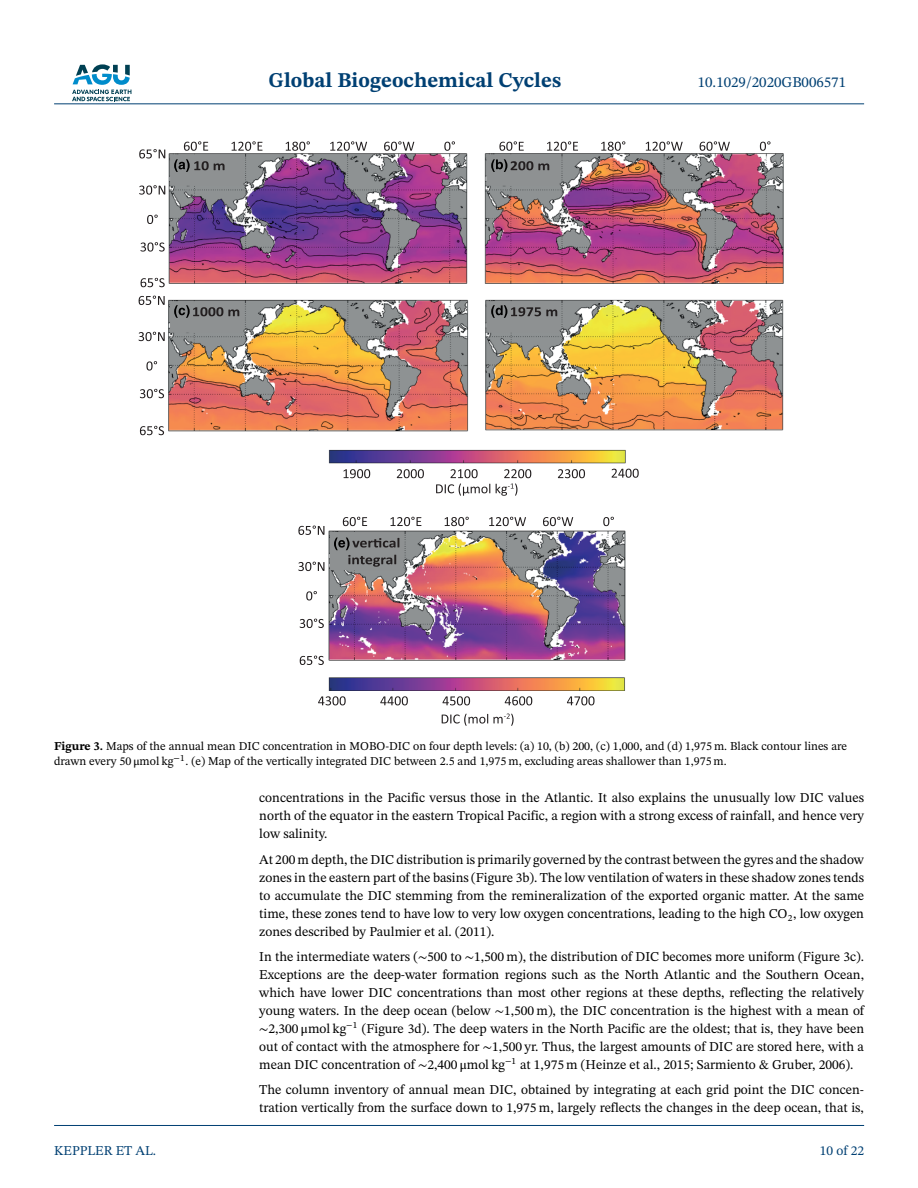
<style>
.page{position:relative;width:918px;height:1188px;background:#fff}
.page>*{position:absolute;margin:0;border:0;box-sizing:border-box;transform-origin:0 0}
.t1{font:700 21px "STIX Two Text";color:#004073}
.t2{font:15px "STIX Two Text";color:#004073}
.t3{font:13.5px/18px "STIX Two Text";color:#000;text-align:justify}
.t4{font:13.5px "STIX Two Text";color:#004073}
.t5{font:12px/15px "STIX Two Text";color:#000}
.s1{font-weight:700}
.s2{font-family:"STIX Math"}
</style>
<div class="page">
<svg style="left:72px;top:64px;width:59px;height:37px"></svg>
<hr style="left:54px;top:103px;width:810px;height:1px;background:#004073">
<img style="left:169px;top:153px;width:615px;height:537px">
<svg style="left:442px;top:714px;width:72px;height:12px"></svg>
<svg style="left:184px;top:141px;width:24px;height:10px"></svg>
<svg style="left:232px;top:141px;width:31px;height:10px"></svg>
<svg style="left:286px;top:141px;width:24px;height:10px"></svg>
<svg style="left:330px;top:141px;width:37px;height:10px"></svg>
<svg style="left:384px;top:141px;width:30px;height:10px"></svg>
<svg style="left:444px;top:141px;width:11px;height:10px"></svg>
<svg style="left:499px;top:141px;width:25px;height:10px"></svg>
<svg style="left:547px;top:141px;width:31px;height:10px"></svg>
<svg style="left:601px;top:141px;width:24px;height:10px"></svg>
<svg style="left:646px;top:141px;width:37px;height:10px"></svg>
<svg style="left:700px;top:141px;width:30px;height:10px"></svg>
<svg style="left:760px;top:141px;width:11px;height:10px"></svg>
<svg style="left:343px;top:517px;width:24px;height:9px"></svg>
<svg style="left:390px;top:517px;width:31px;height:9px"></svg>
<svg style="left:445px;top:517px;width:24px;height:9px"></svg>
<svg style="left:489px;top:517px;width:37px;height:9px"></svg>
<svg style="left:543px;top:517px;width:30px;height:9px"></svg>
<svg style="left:603px;top:517px;width:11px;height:9px"></svg>
<svg style="left:139px;top:149px;width:26px;height:10px"></svg>
<svg style="left:141px;top:278px;width:24px;height:9px"></svg>
<svg style="left:141px;top:242px;width:24px;height:10px"></svg>
<svg style="left:147px;top:215px;width:11px;height:9px"></svg>
<svg style="left:139px;top:185px;width:26px;height:10px"></svg>
<svg style="left:139px;top:296px;width:26px;height:9px"></svg>
<svg style="left:140px;top:426px;width:24px;height:9px"></svg>
<svg style="left:140px;top:389px;width:24px;height:9px"></svg>
<svg style="left:146px;top:361px;width:11px;height:10px"></svg>
<svg style="left:139px;top:332px;width:26px;height:9px"></svg>
<svg style="left:298px;top:526px;width:26px;height:9px"></svg>
<svg style="left:300px;top:656px;width:24px;height:9px"></svg>
<svg style="left:300px;top:619px;width:24px;height:9px"></svg>
<svg style="left:306px;top:591px;width:11px;height:9px"></svg>
<svg style="left:298px;top:562px;width:26px;height:9px"></svg>
<svg style="left:344px;top:469px;width:26px;height:9px"></svg>
<svg style="left:397px;top:469px;width:27px;height:9px"></svg>
<svg style="left:558px;top:469px;width:27px;height:9px"></svg>
<svg style="left:612px;top:469px;width:27px;height:9px"></svg>
<svg style="left:436px;top:469px;width:95px;height:27px"></svg>
<svg style="left:318px;top:696px;width:28px;height:9px"></svg>
<svg style="left:380px;top:696px;width:28px;height:9px"></svg>
<svg style="left:443px;top:696px;width:27px;height:9px"></svg>
<svg style="left:505px;top:696px;width:27px;height:9px"></svg>
<svg style="left:567px;top:696px;width:28px;height:9px"></svg>
<svg style="left:174px;top:159px;width:51px;height:13px"></svg>
<svg style="left:491px;top:159px;width:58px;height:13px"></svg>
<svg style="left:174px;top:305px;width:65px;height:13px"></svg>
<svg style="left:491px;top:305px;width:66px;height:13px"></svg>
<svg style="left:334px;top:538px;width:65px;height:29px;background:#737475"></svg>
<hr style="left:54px;top:1125px;width:810px;height:1px;background:#004073">
<h1 class="t1" style="left:269px;top:72px;width:294px">Global Biogeochemical Cycles</h1>
<p class="t2" style="left:698px;top:77px;width:150px">10.1029/2020GB006571</p>
<p class="t5" style="left:54px;top:740px;width:795px"><span class="s1">Figure 3.</span> Maps of the annual mean DIC concentration in MOBO-DIC on four depth levels: (a) 10, (b) 200, (c) 1,000, and (d) 1,975 m. Black contour lines are drawn every 50 <span class="s2">μ</span>mol kg<sup>−</sup><sup>1</sup>. (e) Map of the vertically integrated DIC between 2.5 and 1,975 m, excluding areas shallower than 1,975 m.</p>
<p class="t3" style="left:259px;top:790px;width:606px">concentrations in the Pacific versus those in the Atlantic. It also explains the unusually low DIC values north of the equator in the eastern Tropical Pacific, a region with a strong excess of rainfall, and hence very low salinity.</p>
<p class="t3" style="left:259px;top:851px;width:606px">At 200 m depth, the DIC distribution is primarily governed by the contrast between the gyres and the shadow zones in the eastern part of the basins (Figure 3b). The low ventilation of waters in these shadow zones tends to accumulate the DIC stemming from the remineralization of the exported organic matter. At the same time, these zones tend to have low to very low oxygen concentrations, leading to the high CO<sub>2</sub>, low oxygen zones described by Paulmier et al. (2011).</p>
<p class="t3" style="left:259px;top:949px;width:606px">In the intermediate waters (<span class="s2">∼</span>500 to <span class="s2">∼</span>1,500 m), the distribution of DIC becomes more uniform (Figure 3c).<br>Exceptions are the deep-water formation regions such as the North Atlantic and the Southern Ocean, which have lower DIC concentrations than most other regions at these depths, reflecting the relatively young waters. In the deep ocean (below <span class="s2">∼</span>1,500 m), the DIC concentration is the highest with a mean of <span class="s2">∼</span>2,300 <span class="s2">μ</span>mol kg<sup>−</sup><sup>1</sup> (Figure 3d). The deep waters in the North Pacific are the oldest; that is, they have been out of contact with the atmosphere for <span class="s2">∼</span>1,500 yr. Thus, the largest amounts of DIC are stored here, with a mean DIC concentration of <span class="s2">∼</span>2,400 <span class="s2">μ</span>mol kg<sup>−</sup><sup>1</sup> at 1,975 m (Heinze et al., 2015; Sarmiento &amp; Gruber, 2006).</p>
<p class="t3" style="left:259px;top:1082px;width:606px">The column inventory of annual mean DIC, obtained by integrating at each grid point the DIC concen&shy;tration vertically from the surface down to 1,975 m, largely reflects the changes in the deep ocean, that is,</p>
<p class="t4" style="left:54px;top:1145px;width:104px">KEPPLER ET AL.</p>
<p class="t4" style="left:820px;top:1145px;width:46px">10 of 22</p>
</div>
